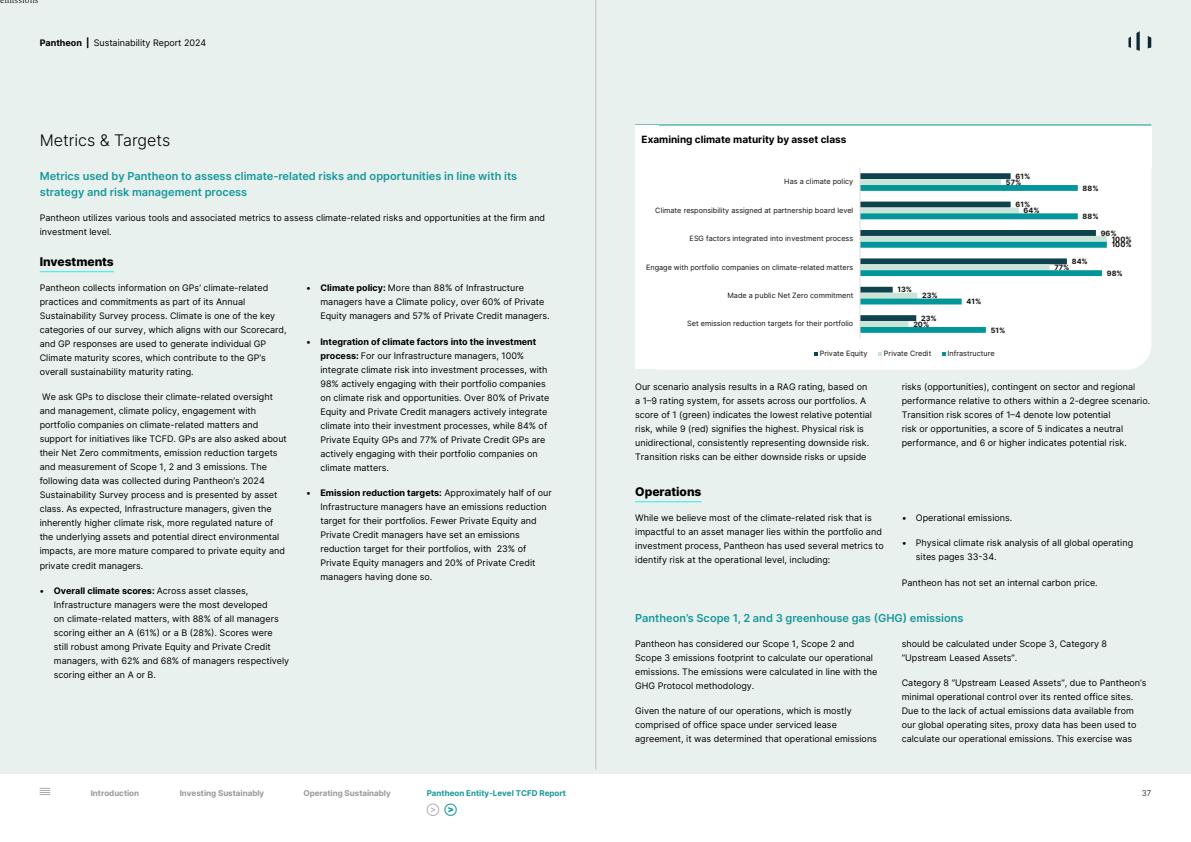
<style>
.page{position:relative;width:1191px;height:842px;background:#fff}
.page>*{position:absolute;margin:0;border:0;box-sizing:border-box;transform-origin:0 0}
.t1{font:300 16px "Inter";color:#000}
.t2{font:800 12px "Inter";color:#000}
.t3{font:600 11px/16px "Inter";color:#17989b}
.t4{font:700 10px "Inter";color:#000}
.t5{font:9px/14px "Inter";color:#000}
.t6{font:300 9px "Spectral";color:#000}
.t7{font:700 8px "Inter";color:#999}
.t8{font:700 8px "Inter";color:#17989b}
.t9{font:300 8px "Inter";color:#000}
.t10{font:7.3px "Inter";color:#12100b}
.t11{font:700 7.3px "Inter";letter-spacing:.005em;color:#12100b}
.s1{font-weight:700}
</style>
<div class="page">
<svg style="left:40px;top:788px;width:10px;height:7px"></svg>
<div style="left:0;top:0;width:1191px;height:773px;background:#e9f1ee"></div>
<hr style="left:635px;top:125px;width:516px;height:1px;background:#17989b">
<div style="left:635px;top:126px;width:516px;height:43px;background:#fff"></div>
<hr style="left:635px;top:501px;width:66px;height:1px;background:#2dedea">
<hr style="left:40px;top:271px;width:74px;height:1px;background:#2dedea">
<div style="left:635px;top:126px;width:23px;height:243px;background:#fff"></div>
<div style="left:635px;top:149px;width:516px;height:221px;background:#fff;border-radius:25px"></div>
<svg style="left:860px;top:173px;width:246px;height:160px"></svg>
<hr style="left:859px;top:168px;width:1px;height:170px;background:#e2e0e1">
<svg style="left:814px;top:352px;width:4px;height:4px"></svg>
<svg style="left:878px;top:352px;width:4px;height:4px"></svg>
<svg style="left:942px;top:352px;width:4px;height:4px"></svg>
<hr style="left:595px;top:0;width:1px;height:769px;background:#9d9d9c">
<svg style="left:1128px;top:31px;width:23px;height:20px"></svg>
<p class="t6" style="left:0;top:-6px;width:40px">emissions</p>
<p class="t5" style="left:40px;top:36px;width:168px"><span class="s1">Pantheon |</span> Sustainability Report 2024</p>
<h1 class="t1" style="left:40px;top:129px;width:132px">Metrics &amp; Targets</h1>
<p class="t3" style="left:40px;top:167px;width:479px">Metrics used by Pantheon to assess climate-related risks and opportunities in line with its strategy and risk management process</p>
<p class="t5" style="left:40px;top:211px;width:507px">Pantheon utilizes various tools and associated metrics to assess climate-related risks and opportunities at the firm and investment level.</p>
<h2 class="t2" style="left:40px;top:252px;width:76px">Investments</h2>
<p class="t5" style="left:40px;top:281px;width:248px">Pantheon collects information on GPs’ climate-related practices and commitments as part of its Annual Sustainability Survey process. Climate is one of the key categories of our survey, which aligns with our Scorecard, and GP responses are used to generate individual GP Climate maturity scores, which contribute to the GP’s overall sustainability maturity rating.</p>
<p class="t5" style="left:40px;top:390px;width:249px">We ask GPs to disclose their climate-related oversight and management, climate policy, engagement with portfolio companies on climate-related matters and support for initiatives like TCFD. GPs are also asked about their Net Zero commitments, emission reduction targets and measurement of Scope 1, 2 and 3 emissions. The following data was collected during Pantheon’s 2024<br>Sustainability Survey process and is presented by asset class. As expected, Infrastructure managers, given the inherently higher climate risk, more regulated nature of the underlying assets and potential direct environmental impacts, are more mature compared to private equity and private credit managers.</p>
<p class="t5" style="left:54px;top:583px;width:237px;text-indent:-14px"><span class="s1">• Overall climate scores:</span> Across asset classes, Infrastructure managers were the most developed<br>on climate-related matters, with 88% of all managers scoring either an A (61%) or a B (28%). Scores were still robust among Private Equity and Private Credit managers, with 62% and 68% of managers respectively scoring either an A or B.</p>
<p class="t5" style="left:320px;top:281px;width:231px;text-indent:-14px"><span class="s1">• Climate policy:</span> More than 88% of Infrastructure managers have a Climate policy, over 60% of Private<br>Equity managers and 57% of Private Credit managers.</p>
<p class="t5" style="left:320px;top:334px;width:230px;text-indent:-14px"><span class="s1">• Integration of climate factors into the investment process:</span> For our Infrastructure managers, 100% integrate climate risk into investment processes, with 98% actively engaging with their portfolio companies on climate risk and opportunities. Over 80% of Private Equity and Private Credit managers actively integrate climate into their investment processes, while 84% of Private Equity GPs and 77% of Private Credit GPs are actively engaging with their portfolio companies on climate matters.</p>
<p class="t5" style="left:320px;top:485px;width:233px;text-indent:-14px"><span class="s1">• Emission reduction targets:</span> Approximately half of our Infrastructure managers have an emissions reduction target for their portfolios. Fewer Private Equity and Private Credit managers have set an emissions reduction target for their portfolios, with 23% of Private Equity managers and 20% of Private Credit managers having done so.</p>
<p class="t7" style="left:91px;top:787px;width:50px">Introduction</p>
<p class="t7" style="left:180px;top:787px;width:86px">Investing Sustainably</p>
<p class="t7" style="left:303px;top:787px;width:89px">Operating Sustainably</p>
<p class="t8" style="left:427px;top:787px;width:141px">Pantheon Entity-Level TCFD Report</p>
<p class="t4" style="left:641px;top:132px;width:206px">Examining climate maturity by asset class</p>
<p class="t11" style="left:1015px;top:172px;width:16px">61%</p>
<p class="t11" style="left:1015px;top:200px;width:16px">61%</p>
<p class="t10" style="left:784px;top:177px;width:70px">Has a climate policy</p>
<p class="t10" style="left:655px;top:206px;width:199px">Climate responsibility assigned at partnership board level</p>
<p class="t10" style="left:689px;top:234px;width:165px">ESG factors integrated into investment process</p>
<p class="t10" style="left:646px;top:263px;width:208px">Engage with portfolio companies on climate-related matters</p>
<p class="t10" style="left:727px;top:291px;width:128px">Made a public Net Zero commitment</p>
<p class="t10" style="left:687px;top:319px;width:168px">Set emission reduction targets for their portfolio</p>
<p class="t10" style="left:820px;top:349px;width:49px">Private Equity</p>
<p class="t10" style="left:884px;top:349px;width:49px">Private Credit</p>
<p class="t10" style="left:947px;top:349px;width:49px">Infrastructure</p>
<p class="t11" style="left:1006px;top:178px;width:17px">57%</p>
<p class="t11" style="left:1023px;top:206px;width:18px">64%</p>
<p class="t11" style="left:897px;top:285px;width:16px">13%</p>
<p class="t11" style="left:922px;top:291px;width:17px">23%</p>
<p class="t11" style="left:913px;top:320px;width:17px">20%</p>
<p class="t11" style="left:966px;top:297px;width:16px">41%</p>
<p class="t11" style="left:921px;top:314px;width:17px">23%</p>
<p class="t11" style="left:990px;top:326px;width:16px">51%</p>
<p class="t11" style="left:1082px;top:184px;width:17px">88%</p>
<p class="t11" style="left:1082px;top:212px;width:17px">88%</p>
<p class="t11" style="left:1071px;top:257px;width:18px">84%</p>
<p class="t11" style="left:1054px;top:263px;width:17px">77%</p>
<p class="t11" style="left:1100px;top:229px;width:17px">96%</p>
<p class="t11" style="left:1111px;top:235px;width:21px">100%</p>
<p class="t11" style="left:1111px;top:240px;width:21px">100%</p>
<p class="t11" style="left:1106px;top:269px;width:17px">98%</p>
<p class="t5" style="left:635px;top:379px;width:238px">Our scenario analysis results in a RAG rating, based on a 1–9 rating system, for assets across our portfolios. A score of 1 (green) indicates the lowest relative potential risk, while 9 (red) signifies the highest. Physical risk is unidirectional, consistently representing downside risk.<br>Transition risks can be either downside risks or upside</p>
<p class="t5" style="left:901px;top:379px;width:250px">risks (opportunities), contingent on sector and regional performance relative to others within a 2-degree scenario.<br>Transition risk scores of 1–4 denote low potential<br>risk or opportunities, a score of 5 indicates a neutral performance, and 6 or higher indicates potential risk.</p>
<h2 class="t2" style="left:635px;top:482px;width:68px">Operations</h2>
<p class="t5" style="left:635px;top:511px;width:250px">While we believe most of the climate-related risk that is impactful to an asset manager lies within the portfolio and investment process, Pantheon has used several metrics to identify risk at the operational level, including:</p>
<p class="t5" style="left:902px;top:511px;width:112px">• Operational emissions.</p>
<p class="t5" style="left:916px;top:536px;width:219px;text-indent:-14px">• Physical climate risk analysis of all global operating sites pages 33-34.</p>
<p class="t5" style="left:901px;top:575px;width:197px">Pantheon has not set an internal carbon price.</p>
<p class="t3" style="left:635px;top:609px;width:330px">Pantheon’s Scope 1, 2 and 3 greenhouse gas (GHG) emissions</p>
<p class="t5" style="left:635px;top:637px;width:244px">Pantheon has considered our Scope 1, Scope 2 and Scope 3 emissions footprint to calculate our operational emissions. The emissions were calculated in line with the GHG Protocol methodology.</p>
<p class="t5" style="left:635px;top:704px;width:243px">Given the nature of our operations, which is mostly comprised of office space under serviced lease agreement, it was determined that operational emissions</p>
<p class="t5" style="left:901px;top:637px;width:207px">should be calculated under Scope 3, Category 8 “Upstream Leased Assets”.</p>
<p class="t5" style="left:901px;top:676px;width:246px">Category 8 ‘’Upstream Leased Assets’’, due to Pantheon’s minimal operational control over its rented office sites.<br>Due to the lack of actual emissions data available from our global operating sites, proxy data has been used to calculate our operational emissions. This exercise was</p>
<p class="t9" style="left:1141px;top:787px;width:11px">37</p>
</div>
